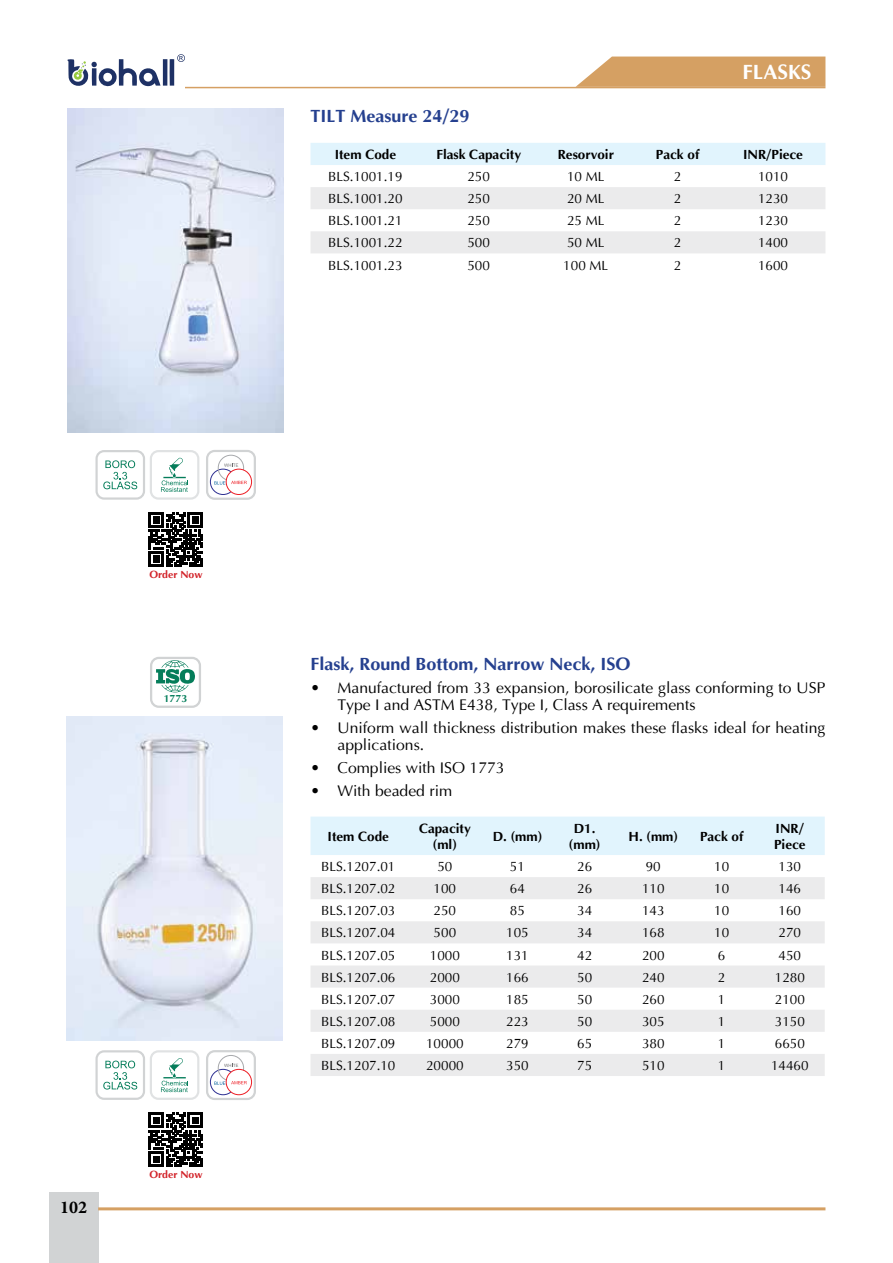
<style>
.page{position:relative;width:893px;height:1263px;background:#fff}
.page>*{position:absolute;margin:0;border:0;box-sizing:border-box;transform-origin:0 0}
.t1{font:700 21px "Ottawa";color:#fff}
.t2{font:700 18px "Ottawa";color:#25408f}
.t3{font:700 18px "Minion Pro";color:#000}
.t4{font:15.75px/16.5px "Ottawa Plain";color:#000}
.t5{font:13.5px "Ottawa Plain";color:#000}
.t6{font:700 13.5px/16.2px "Ottawa";color:#000;text-align:center}
.t7{font:700 10.5px "Ottawa";color:#d2232a}
.t8{font:700 10.5px "Ottawa";color:#047e5a}
</style>
<div class="page">
<div style="left:49px;top:1192px;width:49px;height:71px;background:#d1d3d4"></div>
<hr style="left:98px;top:1207px;width:727px;height:3px;background:#d5a063">
<svg style="left:68px;top:54px;width:117px;height:33px"></svg>
<hr style="left:185px;top:87px;width:640px;height:1px;background:#d5a063">
<svg style="left:576px;top:57px;width:249px;height:30px;background:#d8a76e"></svg>
<div style="left:310px;top:143px;width:515px;height:22px;background:#e1f4fd"></div>
<svg style="left:311px;top:187px;width:514px;height:66px"></svg>
<img style="left:68px;top:109px;width:216px;height:324px">
<svg style="left:103px;top:460px;width:34px;height:29px"></svg>
<div style="left:95px;top:450px;width:50px;height:50px;border:2px solid #d1d3d4;border-radius:8px"></div>
<svg style="left:103px;top:1060px;width:34px;height:29px"></svg>
<div style="left:95px;top:1050px;width:50px;height:50px;border:2px solid #d1d3d4;border-radius:8px"></div>
<svg style="left:161px;top:458px;width:27px;height:34px"></svg>
<div style="left:150px;top:450px;width:49px;height:50px;border:2px solid #e0e2e3;border-radius:8px"></div>
<svg style="left:161px;top:1058px;width:27px;height:34px"></svg>
<div style="left:150px;top:1050px;width:49px;height:50px;border:2px solid #e0e2e3;border-radius:8px"></div>
<svg style="left:224px;top:464px;width:14px;height:3px"></svg>
<div style="left:210px;top:469px;width:26px;height:26px;border:1px solid #2e3092;border-radius:50%"></div>
<div style="left:218px;top:455px;width:26px;height:26px;border:1px solid #a7a9ac;border-radius:50%"></div>
<div style="left:226px;top:469px;width:26px;height:25px;background:#fff;border-radius:50%"></div>
<div style="left:226px;top:469px;width:26px;height:26px;border:1px solid #ed1d24;border-radius:50%"></div>
<div style="left:206px;top:450px;width:50px;height:50px;border:2px solid #d1d3d4;border-radius:8px"></div>
<svg style="left:231px;top:481px;width:16px;height:3px"></svg>
<svg style="left:214px;top:481px;width:11px;height:4px"></svg>
<svg style="left:224px;top:1064px;width:14px;height:3px"></svg>
<div style="left:210px;top:1069px;width:26px;height:26px;border:1px solid #2e3092;border-radius:50%"></div>
<div style="left:218px;top:1055px;width:26px;height:26px;border:1px solid #a7a9ac;border-radius:50%"></div>
<div style="left:226px;top:1069px;width:26px;height:26px;background:#fff;border-radius:50%"></div>
<div style="left:226px;top:1069px;width:26px;height:26px;border:1px solid #ed1d24;border-radius:50%"></div>
<div style="left:206px;top:1050px;width:50px;height:50px;border:2px solid #d1d3d4;border-radius:8px"></div>
<svg style="left:231px;top:1081px;width:16px;height:3px"></svg>
<svg style="left:214px;top:1081px;width:11px;height:4px"></svg>
<div style="left:147px;top:511px;width:58px;height:58px;background:linear-gradient(to right,#fff,#fff)"></div>
<svg style="left:149px;top:512px;width:54px;height:55px"></svg>
<div style="left:147px;top:1111px;width:58px;height:58px;background:linear-gradient(to right,#fff,#fff)"></div>
<svg style="left:149px;top:1113px;width:54px;height:54px"></svg>
<div style="left:310px;top:816px;width:515px;height:39px;background:#e1f4fd"></div>
<svg style="left:311px;top:877px;width:514px;height:199px;fill:#ebebec"></svg>
<img style="left:67px;top:716px;width:216px;height:324px">
<svg style="left:156px;top:660px;width:39px;height:32px"></svg>
<div style="left:150px;top:657px;width:51px;height:51px;border:2px solid #d1d3d4;border-radius:8px"></div>
<h1 class="t1" style="left:742px;top:59px;width:70px">FLASKS</h1>
<h2 class="t2" style="left:310px;top:105px;width:161px">TILT Measure 24/29</h2>
<p class="t6" style="left:335px;top:146px;width:63px">Item Code</p>
<p class="t6" style="left:436px;top:146px;width:86px">Flask Capacity</p>
<p class="t6" style="left:558px;top:146px;width:58px">Resorvoir</p>
<p class="t6" style="left:656px;top:146px;width:45px">Pack of</p>
<p class="t6" style="left:743px;top:146px;width:61px">INR/Piece</p>
<p class="t5" style="left:328px;top:169px;width:76px">BLS.1001.19</p>
<p class="t5" style="left:467px;top:169px;width:24px">250</p>
<p class="t5" style="left:567px;top:169px;width:39px">10 ML</p>
<p class="t5" style="left:674px;top:169px;width:9px">2</p>
<p class="t5" style="left:758px;top:169px;width:32px">1010</p>
<p class="t5" style="left:328px;top:191px;width:76px">BLS.1001.20</p>
<p class="t5" style="left:467px;top:191px;width:24px">250</p>
<p class="t5" style="left:567px;top:191px;width:39px">20 ML</p>
<p class="t5" style="left:674px;top:191px;width:9px">2</p>
<p class="t5" style="left:758px;top:191px;width:32px">1230</p>
<p class="t5" style="left:328px;top:213px;width:76px">BLS.1001.21</p>
<p class="t5" style="left:467px;top:213px;width:24px">250</p>
<p class="t5" style="left:567px;top:213px;width:39px">25 ML</p>
<p class="t5" style="left:674px;top:213px;width:9px">2</p>
<p class="t5" style="left:758px;top:213px;width:32px">1230</p>
<p class="t5" style="left:328px;top:235px;width:76px">BLS.1001.22</p>
<p class="t5" style="left:467px;top:235px;width:24px">500</p>
<p class="t5" style="left:567px;top:235px;width:39px">50 ML</p>
<p class="t5" style="left:674px;top:235px;width:9px">2</p>
<p class="t5" style="left:758px;top:235px;width:32px">1400</p>
<p class="t5" style="left:328px;top:257px;width:76px">BLS.1001.23</p>
<p class="t5" style="left:467px;top:257px;width:24px">500</p>
<p class="t5" style="left:563px;top:257px;width:47px">100 ML</p>
<p class="t5" style="left:674px;top:257px;width:9px">2</p>
<p class="t5" style="left:758px;top:257px;width:32px">1600</p>
<p class="t7" style="left:149px;top:568px;width:55px">Order Now</p>
<p class="t8" style="left:164px;top:692px;width:25px">1773</p>
<h2 class="t3" style="left:60px;top:1194px;width:28px">102</h2>
<p class="t7" style="left:149px;top:1168px;width:55px">Order Now</p>
<h2 class="t2" style="left:310px;top:653px;width:321px">Flask, Round Bottom, Narrow Neck, ISO</h2>
<p class="t4" style="left:337px;top:680px;width:489px;text-indent:-27px">• Manufactured from 33 expansion, borosilicate glass conforming to USP<br>Type I and ASTM E438, Type I, Class A requirements</p>
<p class="t4" style="left:337px;top:720px;width:489px;text-indent:-27px">• Uniform wall thickness distribution makes these flasks ideal for heating applications.</p>
<p class="t4" style="left:310px;top:759px;width:196px">• Complies with ISO 1773</p>
<p class="t4" style="left:310px;top:783px;width:143px">• With beaded rim</p>
<p class="t6" style="left:328px;top:828px;width:63px">Item Code</p>
<p class="t6" style="left:419px;top:820px;width:53px">Capacity (ml)</p>
<p class="t6" style="left:493px;top:828px;width:51px">D. (mm)</p>
<p class="t6" style="left:569px;top:820px;width:33px">D1. (mm)</p>
<p class="t6" style="left:629px;top:828px;width:51px">H. (mm)</p>
<p class="t6" style="left:700px;top:828px;width:45px">Pack of</p>
<p class="t6" style="left:774px;top:820px;width:33px;text-align:left">INR/<br>Piece</p>
<p class="t5" style="left:321px;top:859px;width:76px">BLS.1207.01</p>
<p class="t5" style="left:437px;top:859px;width:17px">50</p>
<p class="t5" style="left:510px;top:859px;width:17px">51</p>
<p class="t5" style="left:577px;top:859px;width:17px">26</p>
<p class="t5" style="left:646px;top:859px;width:17px">90</p>
<p class="t5" style="left:714px;top:859px;width:17px">10</p>
<p class="t5" style="left:779px;top:859px;width:24px">130</p>
<p class="t5" style="left:321px;top:881px;width:76px">BLS.1207.02</p>
<p class="t5" style="left:434px;top:881px;width:24px">100</p>
<p class="t5" style="left:510px;top:881px;width:17px">64</p>
<p class="t5" style="left:577px;top:881px;width:17px">26</p>
<p class="t5" style="left:642px;top:881px;width:24px">110</p>
<p class="t5" style="left:714px;top:881px;width:17px">10</p>
<p class="t5" style="left:779px;top:881px;width:24px">146</p>
<p class="t5" style="left:321px;top:903px;width:76px">BLS.1207.03</p>
<p class="t5" style="left:434px;top:903px;width:24px">250</p>
<p class="t5" style="left:510px;top:903px;width:17px">85</p>
<p class="t5" style="left:577px;top:903px;width:17px">34</p>
<p class="t5" style="left:642px;top:903px;width:24px">143</p>
<p class="t5" style="left:714px;top:903px;width:17px">10</p>
<p class="t5" style="left:779px;top:903px;width:24px">160</p>
<p class="t5" style="left:321px;top:925px;width:76px">BLS.1207.04</p>
<p class="t5" style="left:434px;top:925px;width:24px">500</p>
<p class="t5" style="left:506px;top:925px;width:24px">105</p>
<p class="t5" style="left:577px;top:925px;width:17px">34</p>
<p class="t5" style="left:642px;top:925px;width:24px">168</p>
<p class="t5" style="left:714px;top:925px;width:17px">10</p>
<p class="t5" style="left:779px;top:925px;width:24px">270</p>
<p class="t5" style="left:321px;top:947px;width:76px">BLS.1207.05</p>
<p class="t5" style="left:430px;top:947px;width:32px">1000</p>
<p class="t5" style="left:506px;top:947px;width:24px">131</p>
<p class="t5" style="left:577px;top:947px;width:17px">42</p>
<p class="t5" style="left:642px;top:947px;width:24px">200</p>
<p class="t5" style="left:718px;top:947px;width:9px">6</p>
<p class="t5" style="left:779px;top:947px;width:24px">450</p>
<p class="t5" style="left:321px;top:969px;width:76px">BLS.1207.06</p>
<p class="t5" style="left:430px;top:969px;width:32px">2000</p>
<p class="t5" style="left:506px;top:969px;width:24px">166</p>
<p class="t5" style="left:577px;top:969px;width:17px">50</p>
<p class="t5" style="left:642px;top:969px;width:24px">240</p>
<p class="t5" style="left:718px;top:969px;width:9px">2</p>
<p class="t5" style="left:775px;top:969px;width:32px">1280</p>
<p class="t5" style="left:321px;top:991px;width:76px">BLS.1207.07</p>
<p class="t5" style="left:430px;top:991px;width:32px">3000</p>
<p class="t5" style="left:506px;top:991px;width:24px">185</p>
<p class="t5" style="left:577px;top:991px;width:17px">50</p>
<p class="t5" style="left:642px;top:991px;width:24px">260</p>
<p class="t5" style="left:718px;top:991px;width:9px">1</p>
<p class="t5" style="left:775px;top:991px;width:32px">2100</p>
<p class="t5" style="left:321px;top:1013px;width:76px">BLS.1207.08</p>
<p class="t5" style="left:430px;top:1013px;width:32px">5000</p>
<p class="t5" style="left:506px;top:1013px;width:24px">223</p>
<p class="t5" style="left:577px;top:1013px;width:17px">50</p>
<p class="t5" style="left:642px;top:1013px;width:24px">305</p>
<p class="t5" style="left:718px;top:1013px;width:9px">1</p>
<p class="t5" style="left:775px;top:1013px;width:32px">3150</p>
<p class="t5" style="left:321px;top:1035px;width:76px">BLS.1207.09</p>
<p class="t5" style="left:426px;top:1035px;width:39px">10000</p>
<p class="t5" style="left:506px;top:1035px;width:24px">279</p>
<p class="t5" style="left:577px;top:1035px;width:17px">65</p>
<p class="t5" style="left:642px;top:1035px;width:24px">380</p>
<p class="t5" style="left:718px;top:1035px;width:9px">1</p>
<p class="t5" style="left:775px;top:1035px;width:32px">6650</p>
<p class="t5" style="left:321px;top:1057px;width:76px">BLS.1207.10</p>
<p class="t5" style="left:426px;top:1057px;width:39px">20000</p>
<p class="t5" style="left:506px;top:1057px;width:24px">350</p>
<p class="t5" style="left:577px;top:1057px;width:17px">75</p>
<p class="t5" style="left:642px;top:1057px;width:24px">510</p>
<p class="t5" style="left:718px;top:1057px;width:9px">1</p>
<p class="t5" style="left:771px;top:1057px;width:39px">14460</p>
</div>
